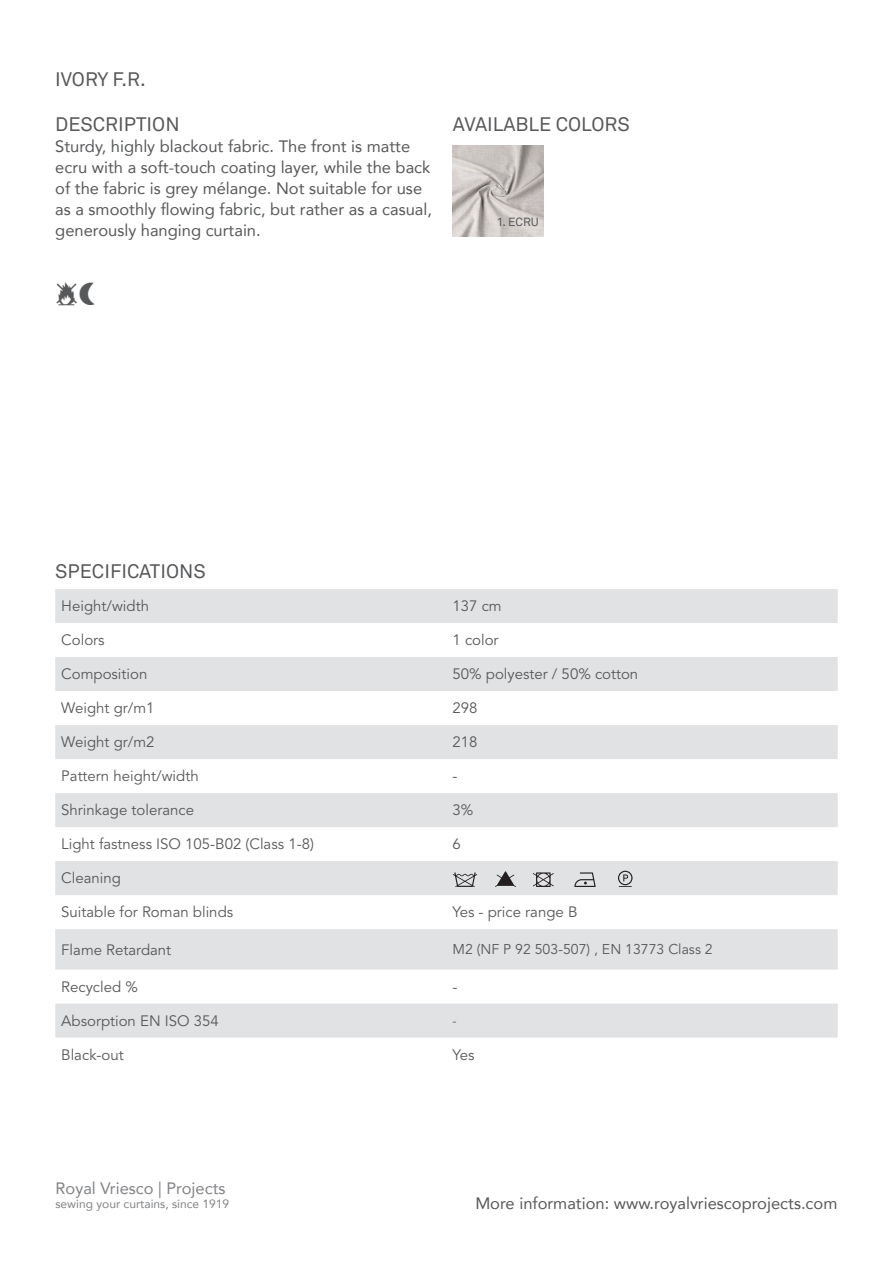
<style>
.page{position:relative;width:893px;height:1263px;background:#fff}
.page>*{position:absolute;margin:0;border:0;box-sizing:border-box;transform-origin:0 0}
.t1{font:25.5px "Ahoh meerwaarden";color:#57585a}
.t2{font:19.5px "Akkurat";color:#57585a}
.t3{font:16.5px/21px "Avenir";color:#57585a}
.t4{font:16.5px "Avenir";color:#808285}
.t5{font:15px "Avenir";color:#57585a}
.t6{font:14.1px "Avenir";color:#57585a}
.t7{font:12px "Avenir";color:#808285}
.t8{font:12px "Avenir";color:#57585a}
.t9{font:11.85px "Akkurat";color:#57585a}
.s1{font-size:24px}
</style>
<div class="page">
<svg style="left:55px;top:589px;width:783px;height:448px;fill:#e9e9eb"></svg>
<img style="left:453px;top:146px;width:91px;height:91px">
<svg style="left:453px;top:872px;width:24px;height:15px"></svg>
<svg style="left:495px;top:871px;width:21px;height:16px"></svg>
<svg style="left:533px;top:872px;width:21px;height:15px"></svg>
<svg style="left:618px;top:871px;width:14px;height:16px"></svg>
<svg style="left:574px;top:872px;width:22px;height:15px"></svg>
<p class="t2" style="left:55px;top:68px;width:92px">IVORY F.R.</p>
<p class="t2" style="left:55px;top:113px;width:126px">DESCRIPTION</p>
<p class="t3" style="left:55px;top:136px;width:378px">Sturdy, highly blackout fabric. The front is matte ecru with a soft-touch coating layer, while the back of the fabric is grey mélange. Not suitable for use as a smoothly flowing fabric, but rather as a casual, generously hanging curtain.</p>
<p class="t1" style="left:55px;top:281px;width:42px">3<span class="s1">2</span></p>
<p class="t2" style="left:453px;top:113px;width:178px">AVAILABLE COLORS</p>
<p class="t9" style="left:497px;top:215px;width:44px">1. ECRU</p>
<p class="t2" style="left:55px;top:560px;width:152px">SPECIFICATIONS</p>
<p class="t5" style="left:61px;top:595px;width:89px">Height/width</p>
<p class="t5" style="left:452px;top:595px;width:51px">137 cm</p>
<p class="t5" style="left:61px;top:629px;width:45px">Colors</p>
<p class="t5" style="left:452px;top:629px;width:48px">1 color</p>
<p class="t5" style="left:61px;top:663px;width:88px">Composition</p>
<p class="t5" style="left:452px;top:663px;width:187px">50% polyester / 50% cotton</p>
<p class="t5" style="left:61px;top:697px;width:95px">Weight gr/m1</p>
<p class="t5" style="left:452px;top:697px;width:27px">298</p>
<p class="t5" style="left:61px;top:731px;width:95px">Weight gr/m2</p>
<p class="t5" style="left:452px;top:731px;width:27px">218</p>
<p class="t5" style="left:61px;top:765px;width:139px">Pattern height/width</p>
<p class="t5" style="left:452px;top:765px;width:6px">-</p>
<p class="t5" style="left:61px;top:799px;width:134px">Shrinkage tolerance</p>
<p class="t5" style="left:452px;top:799px;width:22px">3%</p>
<p class="t5" style="left:61px;top:833px;width:254px">Light fastness ISO 105-B02 (Class 1-8)</p>
<p class="t5" style="left:452px;top:833px;width:10px">6</p>
<p class="t5" style="left:61px;top:867px;width:61px">Cleaning</p>
<p class="t5" style="left:61px;top:901px;width:173px">Suitable for Roman blinds</p>
<p class="t5" style="left:452px;top:901px;width:127px">Yes - price range B</p>
<p class="t5" style="left:61px;top:938px;width:111px">Flame Retardant</p>
<p class="t6" style="left:452px;top:939px;width:262px">M2 (NF P 92 503-507) , EN 13773 Class 2</p>
<p class="t5" style="left:61px;top:976px;width:78px">Recycled %</p>
<p class="t5" style="left:452px;top:976px;width:6px">-</p>
<p class="t5" style="left:61px;top:1010px;width:159px">Absorption EN ISO 354</p>
<p class="t8" style="left:452px;top:1012px;width:5px">-</p>
<p class="t5" style="left:61px;top:1044px;width:64px">Black-out</p>
<p class="t5" style="left:452px;top:1044px;width:23px">Yes</p>
<p class="t4" style="left:56px;top:1175px;width:171px">Royal Vriesco | Projects</p>
<p class="t7" style="left:56px;top:1194px;width:175px">sewing your curtains, since 1919</p>
<p class="t3" style="left:475px;top:1192px;width:364px">More information: www.royalvriescoprojects.com</p>
</div>
